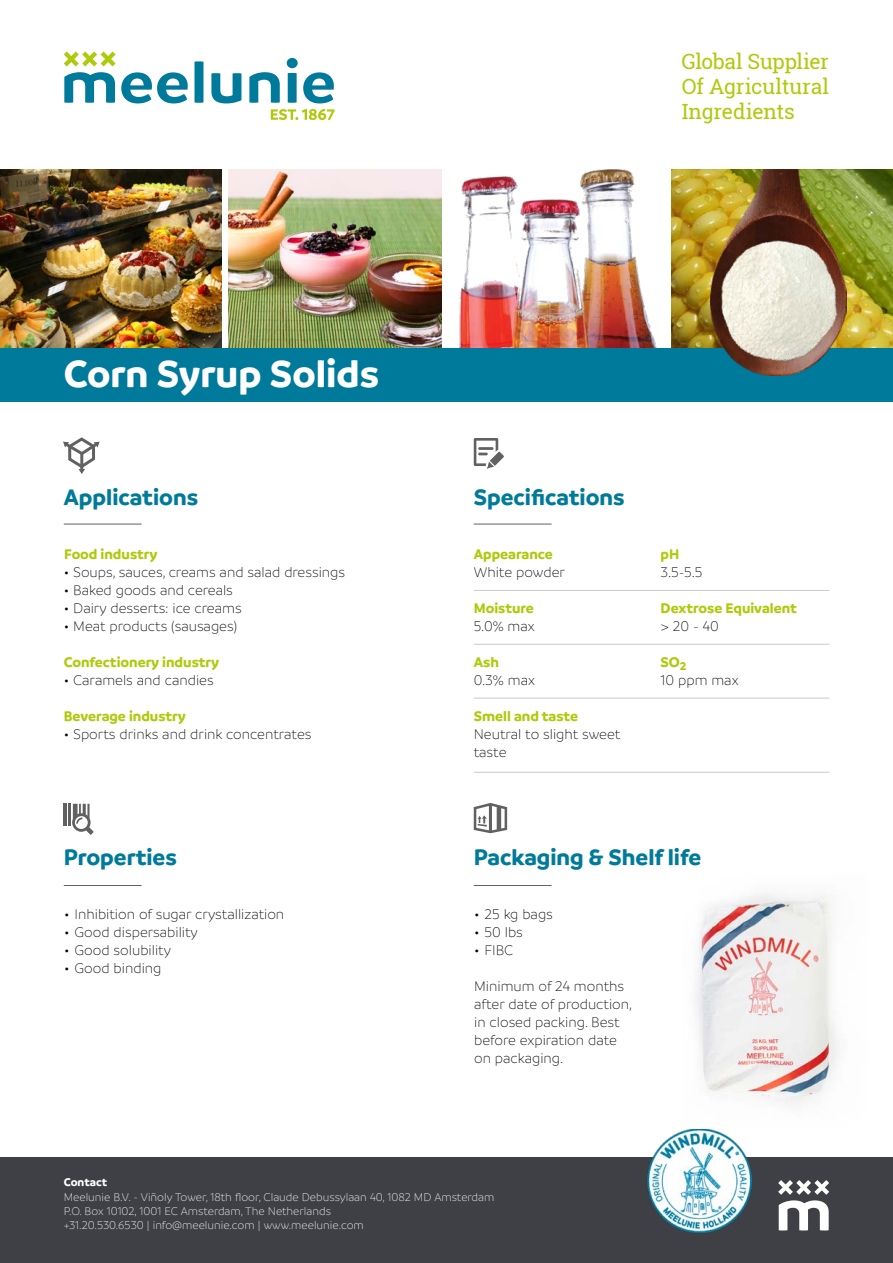
<style>
.page{position:relative;width:893px;height:1263px;background:#fff}
.page>*{position:absolute;margin:0;border:0;box-sizing:border-box;transform-origin:0 0}
.t1{font:700 40.5px "Branding";color:#fff}
.t2{font:700 24px "Branding";color:#007a9b}
.t3{font:21px/25.2px "Roboto Slab";letter-spacing:-.01em;color:#afca0b;text-align:justify}
.t4{font:300 15px/18px "Branding";color:#000}
.t5{font:700 15px "Branding";color:#afca0b}
.t6{font:300 12px/14.4px "Branding";color:#fff}
.t7{font:700 12px "Branding";color:#fff}
.s1{font-weight:700;color:#afca0b}
</style>
<div class="page">
<img style="left:450px;top:170px;width:209px;height:179px">
<img style="left:672px;top:170px;width:221px;height:179px">
<img style="left:0;top:170px;width:221px;height:179px">
<img style="left:229px;top:170px;width:212px;height:179px">
<div style="left:0;top:349px;width:893px;height:53px;background:#007a9b"></div>
<svg style="left:64px;top:52px;width:52px;height:14px"></svg>
<svg style="left:64px;top:72px;width:51px;height:31px"></svg>
<svg style="left:121px;top:72px;width:67px;height:31px"></svg>
<svg style="left:194px;top:61px;width:9px;height:42px"></svg>
<svg style="left:211px;top:73px;width:30px;height:30px"></svg>
<svg style="left:249px;top:72px;width:31px;height:31px"></svg>
<div style="left:287px;top:58px;width:11px;height:10px;background:#007a9b;border-radius:50%"></div>
<svg style="left:288px;top:73px;width:9px;height:30px"></svg>
<svg style="left:303px;top:72px;width:31px;height:31px"></svg>
<svg style="left:271px;top:109px;width:63px;height:11px"></svg>
<hr style="left:64px;top:524px;width:78px;height:1px;background:#606160">
<hr style="left:64px;top:885px;width:78px;height:1px;background:#606160">
<hr style="left:474px;top:524px;width:78px;height:1px;background:#606160">
<hr style="left:474px;top:590px;width:355px;height:1px;background:#cacacc">
<hr style="left:474px;top:644px;width:355px;height:1px;background:#cacacc">
<hr style="left:474px;top:698px;width:355px;height:1px;background:#cacacc">
<hr style="left:474px;top:772px;width:355px;height:1px;background:#cacacc">
<hr style="left:474px;top:885px;width:78px;height:1px;background:#606160">
<svg style="left:474px;top:438px;width:30px;height:31px"></svg>
<svg style="left:474px;top:803px;width:33px;height:30px"></svg>
<hr style="left:64px;top:804px;width:3px;height:22px;background:#606160">
<hr style="left:69px;top:804px;width:2px;height:22px;background:#606160">
<svg style="left:72px;top:804px;width:22px;height:31px"></svg>
<div style="left:0;top:1157px;width:893px;height:106px;background:#3e4045"></div>
<svg style="left:778px;top:1180px;width:51px;height:50px"></svg>
<img style="left:647px;top:1129px;width:105px;height:104px">
<svg style="left:63px;top:437px;width:37px;height:37px"></svg>
<img style="left:710px;top:170px;width:136px;height:205px">
<img style="left:695px;top:893px;width:144px;height:211px">
<h3 class="t3" style="left:682px;top:48px;width:149px">Global Supplier Of Agricultural Ingredients</h3>
<h1 class="t1" style="left:64px;top:350px;width:317px">Corn Syrup Solids</h1>
<h2 class="t2" style="left:64px;top:484px;width:136px">Applications</h2>
<h2 class="t2" style="left:474px;top:484px;width:153px">Specifications</h2>
<p class="t5" style="left:64px;top:546px;width:95px">Food industry</p>
<p class="t5" style="left:474px;top:546px;width:81px">Appearance</p>
<p class="t4" style="left:474px;top:564px;width:93px">White powder</p>
<p class="t5" style="left:474px;top:600px;width:62px">Moisture</p>
<p class="t4" style="left:474px;top:618px;width:63px">5.0% max</p>
<p class="t5" style="left:474px;top:654px;width:27px">Ash</p>
<p class="t4" style="left:474px;top:672px;width:63px">0.3% max</p>
<p class="t5" style="left:474px;top:708px;width:106px">Smell and taste</p>
<p class="t4" style="left:474px;top:726px;width:148px">Neutral to slight sweet taste</p>
<p class="t4" style="left:64px;top:564px;width:283px">• Soups, sauces, creams and salad dressings</p>
<p class="t4" style="left:64px;top:582px;width:171px">• Baked goods and cereals</p>
<p class="t4" style="left:64px;top:600px;width:179px">• Dairy desserts: ice creams</p>
<p class="t4" style="left:64px;top:618px;width:175px">• Meat products (sausages)</p>
<p class="t5" style="left:64px;top:654px;width:157px">Confectionery industry</p>
<p class="t4" style="left:64px;top:672px;width:151px">• Caramels and candies</p>
<p class="t5" style="left:64px;top:708px;width:124px">Beverage industry</p>
<p class="t4" style="left:64px;top:726px;width:249px">• Sports drinks and drink concentrates</p>
<p class="t5" style="left:661px;top:546px;width:20px">pH</p>
<p class="t4" style="left:661px;top:564px;width:43px">3.5-5.5</p>
<p class="t5" style="left:661px;top:600px;width:138px">Dextrose Equivalent</p>
<p class="t4" style="left:661px;top:618px;width:60px">&gt; 20 - 40</p>
<p class="t4" style="left:661px;top:654px;width:80px"><span class="s1">SO</span><sub>2<br></sub>10 ppm max</p>
<h2 class="t2" style="left:64px;top:844px;width:115px">Properties</h2>
<p class="t4" style="left:64px;top:906px;width:222px">• Inhibition of sugar crystallization</p>
<p class="t4" style="left:64px;top:924px;width:135px">• Good dispersability</p>
<p class="t4" style="left:64px;top:942px;width:108px">• Good solubility</p>
<p class="t4" style="left:64px;top:960px;width:99px">• Good binding</p>
<h2 class="t2" style="left:474px;top:844px;width:229px">Packaging &amp; Shelf life</h2>
<p class="t4" style="left:474px;top:906px;width:80px">• 25 kg bags</p>
<p class="t4" style="left:474px;top:924px;width:50px">• 50 lbs</p>
<p class="t4" style="left:474px;top:942px;width:41px">• FIBC</p>
<p class="t4" style="left:474px;top:978px;width:159px">Minimum of 24 months after date of production, in closed packing. Best before expiration date on packaging.</p>
<p class="t7" style="left:64px;top:1175px;width:45px">Contact</p>
<p class="t6" style="left:64px;top:1190px;width:432px">Meelunie B.V. - Viñoly Tower, 18th floor, Claude Debussylaan 40, 1082 MD Amsterdam<br>P.O. Box 10102, 1001 EC Amsterdam, The Netherlands<br>+31.20.530.6530 | info@meelunie.com | www.meelunie.com</p>
</div>
